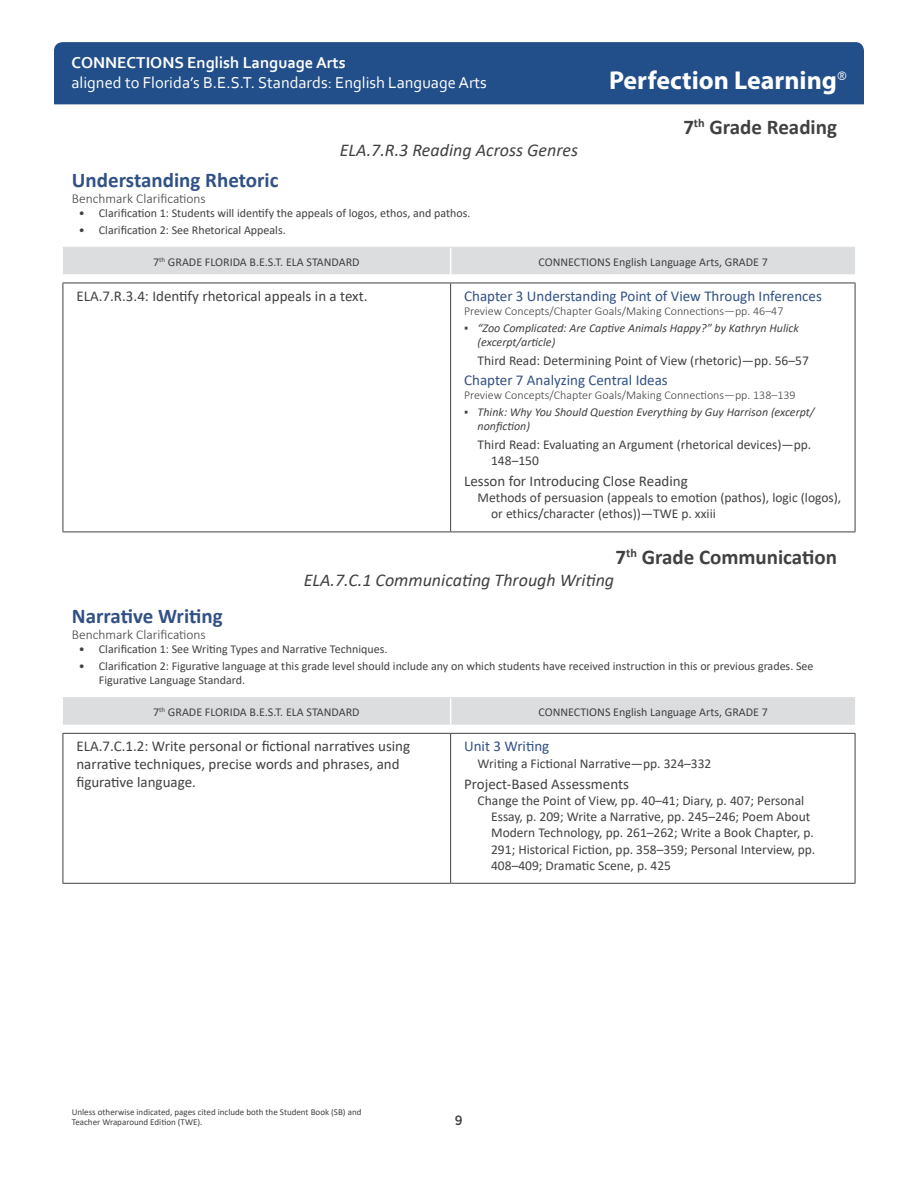
<style>
.page{position:relative;width:918px;height:1188px;background:#fff}
.page>*{position:absolute;margin:0;border:0;box-sizing:border-box;transform-origin:0 0}
.t1{font:700 25.95px "Myriad Pro";color:#fff}
.Perfection_Subsectio{font:700 21px "Calibri";color:#315185}
.Perfection_Main_Head{font:700 21px "Calibri";color:#414142}
.Perfection_Section_H{font:italic 18px "Calibri";color:#414142}
.t2{font:16.5px "Corbel";color:#fff}
.t3{font:700 16.5px "Corbel";color:#fff}
.FL_BEST_Standard{font:15px/18px "Calibri";color:#414142}
.FL_BEST_Citations_Ch{font:15px "Calibri";color:#315185}
.L_BEST_Citations_Hea{font:15px "Calibri";color:#414142}
.FL_BEST_Citations_1s{font:13.5px/16.2px "Calibri";color:#414142}
.BenchClar_head{font:300 13.5px "Calibri";color:#414142}
.t4{font:500 13.5px "Gotham Narrow";color:#414142}
.Calibri_Table_header{font:12px/14.4px "Calibri";color:#414142}
.t5{font:italic 12px/14.4px "Calibri";color:#414142}
.Chapter_intro{font:300 12px "Calibri";color:#414142}
.t6{font:9px/10.8px "Calibri";color:#414142}
.s1{font-style:normal}
</style>
<div class="page">
<div style="left:54px;top:42px;width:810px;height:62px;background:#224f89"></div>
<div style="left:63px;top:248px;width:792px;height:26px;background:#dcdddf"></div>
<hr style="left:63px;top:283px;width:388px;height:1px;background:#414142">
<hr style="left:451px;top:283px;width:404px;height:1px;background:#414142">
<hr style="left:63px;top:247px;width:388px;height:1px;background:#dcdddf">
<hr style="left:451px;top:247px;width:404px;height:1px;background:#dcdddf">
<hr style="left:63px;top:283px;width:1px;height:249px;background:#414142">
<hr style="left:450px;top:283px;width:1px;height:249px;background:#414142">
<hr style="left:855px;top:283px;width:1px;height:249px;background:#414142">
<hr style="left:63px;top:532px;width:388px;height:1px;background:#414142">
<hr style="left:451px;top:532px;width:404px;height:1px;background:#414142">
<hr style="left:450px;top:734px;width:1px;height:149px;background:#414142">
<div style="left:63px;top:698px;width:792px;height:27px;background:#dcdddf"></div>
<hr style="left:63px;top:697px;width:388px;height:1px;background:#dcdddf">
<hr style="left:451px;top:697px;width:404px;height:1px;background:#dcdddf">
<hr style="left:63px;top:734px;width:1px;height:149px;background:#414142">
<hr style="left:855px;top:734px;width:1px;height:149px;background:#414142">
<hr style="left:63px;top:883px;width:388px;height:1px;background:#414142">
<hr style="left:451px;top:883px;width:404px;height:1px;background:#414142">
<hr style="left:63px;top:733px;width:388px;height:1px;background:#414142">
<hr style="left:451px;top:733px;width:404px;height:1px;background:#414142">
<p class="t3" style="left:71px;top:52px;width:276px">CONNECTIONS English Language Arts</p>
<p class="t2" style="left:71px;top:72px;width:417px">aligned to Florida’s B.E.S.T. Standards: English Language Arts</p>
<h3 class="Perfection_Section_H" style="left:340px;top:138px;width:240px">ELA.7.R.3 Reading Across Genres</h3>
<h1 class="t1" style="left:609px;top:63px;width:239px">Perfection Learning<sup>®</sup></h1>
<h2 class="Perfection_Main_Head" style="left:683px;top:113px;width:155px">7<sup>th</sup> Grade Reading</h2>
<p class="Perfection_Subsectio" style="left:72px;top:165px;width:208px">Understanding Rhetoric</p>
<p class="BenchClar_head" style="left:72px;top:190px;width:135px">Benchmark Clarifications</p>
<p class="Calibri_Table_header" style="left:79px;top:206px;width:393px">• Clarification 1: Students will identify the appeals of logos, ethos, and pathos.</p>
<p class="Calibri_Table_header" style="left:79px;top:222px;width:209px">• Clarification 2: See Rhetorical Appeals.</p>
<p class="Calibri_Table_header" style="left:153px;top:254px;width:208px">7<sup>th</sup> GRADE FLORIDA B.E.S.T. ELA STANDARD</p>
<p class="Calibri_Table_header" style="left:539px;top:254px;width:231px">CONNECTIONS English Language Arts, GRADE 7</p>
<p class="FL_BEST_Standard" style="left:76px;top:287px;width:293px">ELA.7.R.3.4: Identify rhetorical appeals in a text.</p>
<p class="FL_BEST_Citations_Ch" style="left:464px;top:286px;width:359px">Chapter 3 Understanding Point of View Through Inferences</p>
<p class="Chapter_intro" style="left:464px;top:304px;width:321px">Preview Concepts/Chapter Goals/Making Connections—pp. 46–47</p>
<p class="t5" style="left:478px;top:320px;width:323px;text-indent:-14px"><span class="s1">▪</span> “Zoo Complicated: Are Captive Animals Happy?” by Kathryn Hulick (excerpt/article)</p>
<p class="FL_BEST_Citations_1s" style="left:478px;top:352px;width:333px">Third Read: Determining Point of View (rhetoric)—pp. 56–57</p>
<p class="FL_BEST_Citations_Ch" style="left:464px;top:369px;width:205px">Chapter 7 Analyzing Central Ideas</p>
<p class="Chapter_intro" style="left:464px;top:388px;width:333px">Preview Concepts/Chapter Goals/Making Connections—pp. 138–139</p>
<p class="t5" style="left:478px;top:404px;width:338px;text-indent:-14px"><span class="s1">▪</span> Think: Why You Should Question Everything by Guy Harrison (excerpt/ nonfiction)</p>
<p class="FL_BEST_Citations_1s" style="left:491px;top:436px;width:322px;text-indent:-14px">Third Read: Evaluating an Argument (rhetorical devices)—pp.<br>148–150</p>
<p class="L_BEST_Citations_Hea" style="left:464px;top:471px;width:225px">Lesson for Introducing Close Reading</p>
<p class="FL_BEST_Citations_1s" style="left:491px;top:489px;width:352px;text-indent:-14px">Methods of persuasion (appeals to emotion (pathos), logic (logos), or ethics/character (ethos))—TWE p. xxiii</p>
<p class="Perfection_Main_Head" style="left:615px;top:542px;width:223px">7<sup>th</sup> Grade Communication</p>
<p class="Perfection_Section_H" style="left:304px;top:567px;width:312px">ELA.7.C.1 Communicating Through Writing</p>
<p class="Perfection_Subsectio" style="left:72px;top:601px;width:152px">Narrative Writing</p>
<p class="BenchClar_head" style="left:72px;top:626px;width:135px">Benchmark Clarifications</p>
<p class="Calibri_Table_header" style="left:79px;top:642px;width:310px">• Clarification 1: See Writing Types and Narrative Techniques.</p>
<p class="Calibri_Table_header" style="left:99px;top:658px;width:716px;text-indent:-20px">• Clarification 2: Figurative language at this grade level should include any on which students have received instruction in this or previous grades. See<br>Figurative Language Standard.</p>
<p class="Calibri_Table_header" style="left:153px;top:704px;width:208px">7<sup>th</sup> GRADE FLORIDA B.E.S.T. ELA STANDARD</p>
<p class="Calibri_Table_header" style="left:539px;top:704px;width:231px">CONNECTIONS English Language Arts, GRADE 7</p>
<p class="FL_BEST_Standard" style="left:76px;top:737px;width:335px">ELA.7.C.1.2: Write personal or fictional narratives using narrative techniques, precise words and phrases, and figurative language.</p>
<p class="FL_BEST_Citations_Ch" style="left:464px;top:736px;width:87px">Unit 3 Writing</p>
<p class="FL_BEST_Citations_1s" style="left:478px;top:755px;width:235px">Writing a Fictional Narrative—pp. 324–332</p>
<p class="L_BEST_Citations_Hea" style="left:464px;top:773px;width:166px">Project-Based Assessments</p>
<p class="FL_BEST_Citations_1s" style="left:491px;top:792px;width:326px;text-indent:-14px">Change the Point of View, pp. 40–41; Diary, p. 407; Personal Essay, p. 209; Write a Narrative, pp. 245–246; Poem About Modern Technology, pp. 261–262; Write a Book Chapter, p.<br>291; Historical Fiction, pp. 358–359; Personal Interview, pp.<br>408–409; Dramatic Scene, p. 425</p>
<p class="t6" style="left:72px;top:1106px;width:291px">Unless otherwise indicated, pages cited include both the Student Book (SB) and<br>Teacher Wraparound Edition (TWE).</p>
<p class="t4" style="left:455px;top:1112px;width:9px">9</p>
</div>
